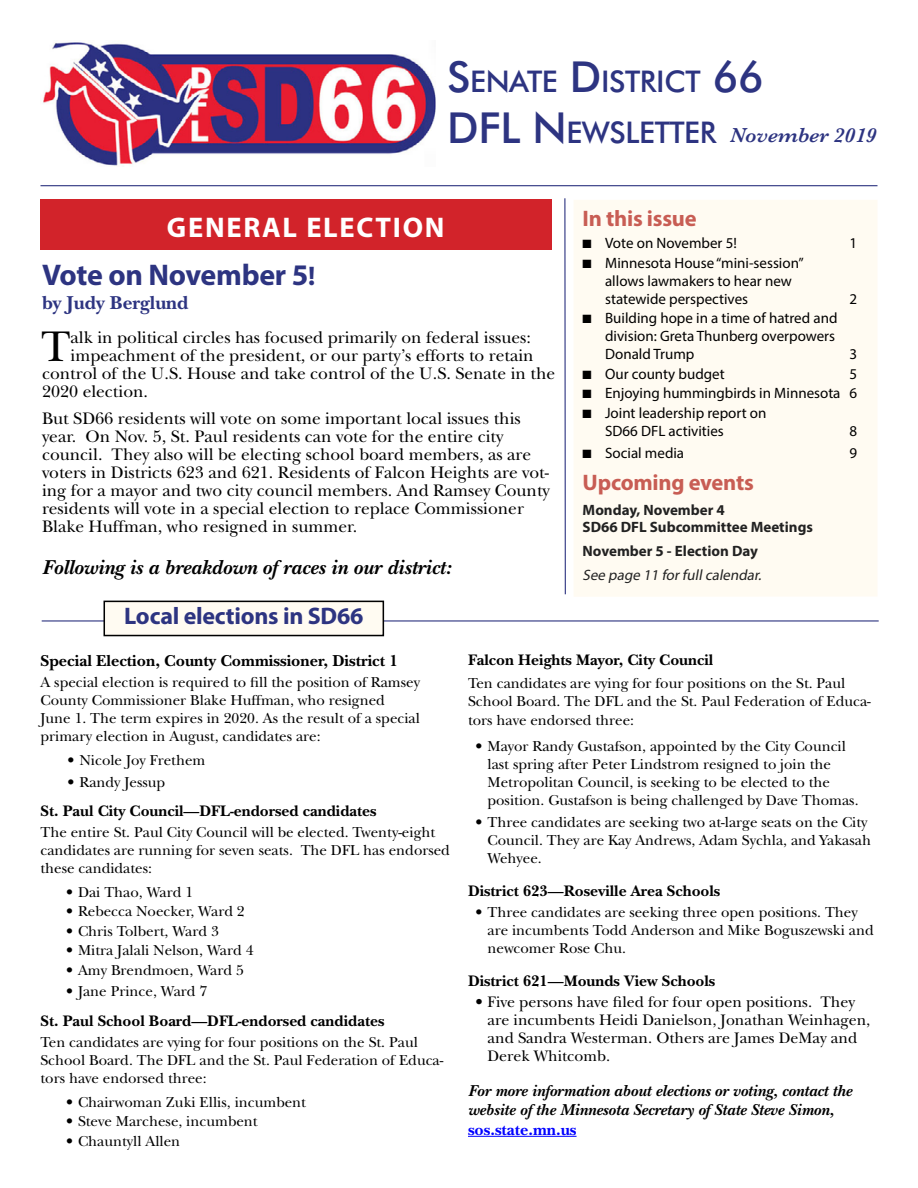
<style>
.page{position:relative;width:918px;height:1188px;background:#fff}
.page>*{position:absolute;margin:0;border:0;box-sizing:border-box;transform-origin:0 0}
.t1{font:44.7px "New Baskerville";color:#000}
.t2{font:700 30px "Myriad Pro";letter-spacing:-.01em;color:#2d3481}
.t3{font:500 29.85px "Futura BT";letter-spacing:-.015em;color:#2d3481}
.t4{font:700 28.5px "Myriad Pro";letter-spacing:.06em;color:#fff}
.t5{font:700 24px "Myriad Pro";letter-spacing:-.01em;color:#2d3481}
.t6{font:700 22.5px "Myriad Pro";letter-spacing:-.01em;color:#c85d54}
.t7{font:italic 700 21px "New Baskerville";color:#000}
.t8{font:italic 600 21px "Baskerville";color:#2d3481}
.t9{font:700 19.5px "New Baskerville";color:#2d3481}
.t10{font:17.4px/18px "New Baskerville";color:#000}
.t11{font:italic 700 16.5px/19.5px "New Baskerville";color:#000}
.t12{font:700 16.5px "New Baskerville";color:#000}
.t13{font:700 16.5px "New Baskerville";color:#00f}
.t14{font:700 15.9px "New Baskerville";color:#000}
.t15{font:15.9px/18px "New Baskerville";color:#000}
.t16{font:15px/18px "New Baskerville";color:#000}
.t17{font:15px/18px "Myriad Pro";color:#000}
.t18{font:700 15px/16.5px "Myriad Pro";color:#222}
.t19{font:italic 15px "Myriad Pro";color:#222}
.s1{font-size:42.75px}
.s2{font-family:"Futura BT";font-weight:500;font-style:normal;font-size:42.75px}
.s3{font-family:"Futura BT";font-weight:500;font-style:normal;font-size:29.85px}
.s4{font-size:27px}
</style>
<div class="page">
<hr style="left:42px;top:620px;width:837px;height:2px;background:#2d3481">
<img style="left:43px;top:42px;width:393px;height:125px">
<hr style="left:40px;top:185px;width:838px;height:1px;background:#2d3481">
<div style="left:574px;top:200px;width:304px;height:397px;background:#fffbf2"></div>
<hr style="left:564px;top:198px;width:2px;height:396px;background:#2d3481">
<div style="left:40px;top:200px;width:512px;height:50px;background:#d2232a"></div>
<hr style="left:468px;top:1136px;width:109px;height:1px;background:#00f">
<div style="left:104px;top:601px;width:279px;height:35px;background:#fffbf2"></div>
<div style="left:104px;top:601px;width:280px;height:35px;border:2px solid #000"></div>
<h3 class="t3" style="left:447px;top:63px;width:318px"><span class="s1">S</span>ENATE <span class="s1">D</span>ISTRICT <span class="s1">66</span></h3>
<h3 class="t8" style="left:447px;top:121px;width:431px"><span class="s2">DFL N</span> <span class="s3">EWSLETTER</span> November 2019</h3>
<h3 class="t4" style="left:167px;top:209px;width:279px">GENERAL ELECTION</h3>
<h2 class="t2" style="left:42px;top:256px;width:275px">Vote on November 5<span class="s4">!</span></h2>
<h3 class="t9" style="left:42px;top:291px;width:148px">by Judy Berglund</h3>
<h1 class="t1" style="left:41px;top:321px;width:31px">T</h1>
<p class="t10" style="left:71px;top:329px;width:462px">alk in political circles has focused primarily on federal issues:</p>
<p class="t10" style="left:71px;top:347px;width:465px">impeachment of the president, or our party’s efforts to retain</p>
<p class="t10" style="left:42px;top:365px;width:515px">control of the U.S. House and take control of the U.S. Senate in the</p>
<p class="t10" style="left:42px;top:383px;width:108px">2020 election.</p>
<p class="t10" style="left:42px;top:410px;width:509px">But SD66 residents will vote on some important local issues this year. On Nov. 5, St. Paul residents can vote for the entire city council. They also will be electing school board members, as are voters in Districts 623 and 621. Residents of Falcon Heights are vot&shy;ing for a mayor and two city council members. And Ramsey County residents will vote in a special election to replace Commissioner Blake Huffman, who resigned in summer.</p>
<h3 class="t7" style="left:42px;top:555px;width:411px">Following is a breakdown of races in our district:</h3>
<h3 class="t5" style="left:124px;top:600px;width:241px">Local elections in SD66</h3>
<h3 class="t6" style="left:583px;top:203px;width:116px">In this issue</h3>
<p class="t17" style="left:583px;top:234px;width:156px">■ Vote on November 5!</p>
<p class="t17" style="left:850px;top:234px;width:9px">1</p>
<p class="t17" style="left:605px;top:253px;width:200px;text-indent:-22px">■ Minnesota House “mini-session” allows lawmakers to hear new statewide perspectives</p>
<p class="t17" style="left:850px;top:289px;width:9px">2</p>
<p class="t17" style="left:605px;top:309px;width:234px;text-indent:-22px">■ Building hope in a time of hatred and division: Greta Thunberg overpowers<br>Donald Trump</p>
<p class="t17" style="left:850px;top:345px;width:9px">3</p>
<p class="t17" style="left:583px;top:364px;width:144px">■ Our county budget</p>
<p class="t17" style="left:850px;top:364px;width:9px">5</p>
<p class="t17" style="left:583px;top:384px;width:276px">■ Enjoying hummingbirds in Minnesota 6</p>
<p class="t17" style="left:605px;top:403px;width:163px;text-indent:-22px">■ Joint leadership report on<br>SD66 DFL activities</p>
<p class="t17" style="left:850px;top:421px;width:9px">8</p>
<p class="t17" style="left:583px;top:444px;width:103px">■ Social media</p>
<p class="t17" style="left:850px;top:444px;width:9px">9</p>
<h3 class="t6" style="left:583px;top:467px;width:173px">Upcoming events</h3>
<p class="t18" style="left:583px;top:501px;width:232px">Monday, November 4<br>SD66 DFL Subcommittee Meetings</p>
<p class="t18" style="left:583px;top:542px;width:177px">November 5 - Election Day</p>
<p class="t19" style="left:583px;top:565px;width:183px">See page 11 forfullcalendar.</p>
<p class="t12" style="left:40px;top:651px;width:359px">Special Election, County Commissioner, District 1</p>
<p class="t16" style="left:40px;top:673px;width:381px">A special election is required to fill the position of Ramsey County Commissioner Blake Huffman, who resigned<br>June 1. The term expires in 2020. As the result of a special primary election in August, candidates are:</p>
<p class="t16" style="left:68px;top:751px;width:139px">• Nicole Joy Frethem</p>
<p class="t16" style="left:68px;top:773px;width:99px">• Randy Jessup</p>
<p class="t14" style="left:40px;top:801px;width:338px">St. Paul City Council—DFL-endorsed candidates</p>
<p class="t16" style="left:40px;top:823px;width:411px">The entire St. Paul City Council will be elected. Twenty-eight candidates are running for seven seats. The DFL has endorsed these candidates:</p>
<p class="t16" style="left:66px;top:883px;width:129px">• Dai Thao, Ward 1</p>
<p class="t16" style="left:66px;top:902px;width:180px">• Rebecca Noecker, Ward 2</p>
<p class="t16" style="left:66px;top:922px;width:154px">• Chris Tolbert, Ward 3</p>
<p class="t16" style="left:66px;top:941px;width:189px">• Mitra Jalali Nelson, Ward 4</p>
<p class="t16" style="left:66px;top:961px;width:179px">• Amy Brendmoen, Ward 5</p>
<p class="t16" style="left:66px;top:982px;width:143px">• Jane Prince, Ward 7</p>
<p class="t14" style="left:40px;top:1011px;width:345px">St. Paul School Board—DFL-endorsed candidates</p>
<p class="t16" style="left:40px;top:1033px;width:404px">Ten candidates are vying for four positions on the St. Paul<br>School Board. The DFL and the St. Paul Federation of Educa&shy;tors have endorsed three:</p>
<p class="t16" style="left:66px;top:1093px;width:242px">• Chairwoman Zuki Ellis, incumbent</p>
<p class="t16" style="left:66px;top:1112px;width:193px">• Steve Marchese, incumbent</p>
<p class="t16" style="left:66px;top:1132px;width:116px">• Chauntyll Allen</p>
<p class="t14" style="left:468px;top:651px;width:247px">Falcon Heights Mayor, City Council</p>
<p class="t16" style="left:468px;top:674px;width:404px">Ten candidates are vying for four positions on the St. Paul<br>School Board. The DFL and the St. Paul Federation of Educa-</p>
<p class="t16" style="left:468px;top:711px;width:168px">tors have endorsed three:</p>
<p class="t16" style="left:488px;top:737px;width:373px;text-indent:-12px">• Mayor Randy Gustafson, appointed by the City Council last spring after Peter Lindstrom resigned to join the Metropolitan Council, is seeking to be elected to the position. Gustafson is being challenged by Dave Thomas.</p>
<p class="t16" style="left:488px;top:813px;width:385px;text-indent:-12px">• Three candidates are seeking two at-large seats on the City<br>Council. They are Kay Andrews, Adam Sychla, and Yakasah<br>Wehyee.</p>
<p class="t14" style="left:468px;top:882px;width:254px">District 623—Roseville Area Schools</p>
<p class="t16" style="left:488px;top:903px;width:388px;text-indent:-12px">• Three candidates are seeking three open positions. They are incumbents Todd Anderson and Mike Boguszewski and newcomer Rose Chu.</p>
<p class="t14" style="left:468px;top:972px;width:249px">District 621—Mounds View Schools</p>
<p class="t15" style="left:488px;top:993px;width:384px;text-indent:-12px">• Five persons have filed for four open positions. They are incumbents Heidi Danielson, Jonathan Weinhagen, and Sandra Westerman. Others are James DeMay and Derek Whitcomb.</p>
<p class="t11" style="left:468px;top:1081px;width:386px">For more information about elections or voting, contact the website of the Minnesota Secretary of State Steve Simon,</p>
<p class="t13" style="left:468px;top:1120px;width:110px">sos.state.mn.us</p>
</div>
